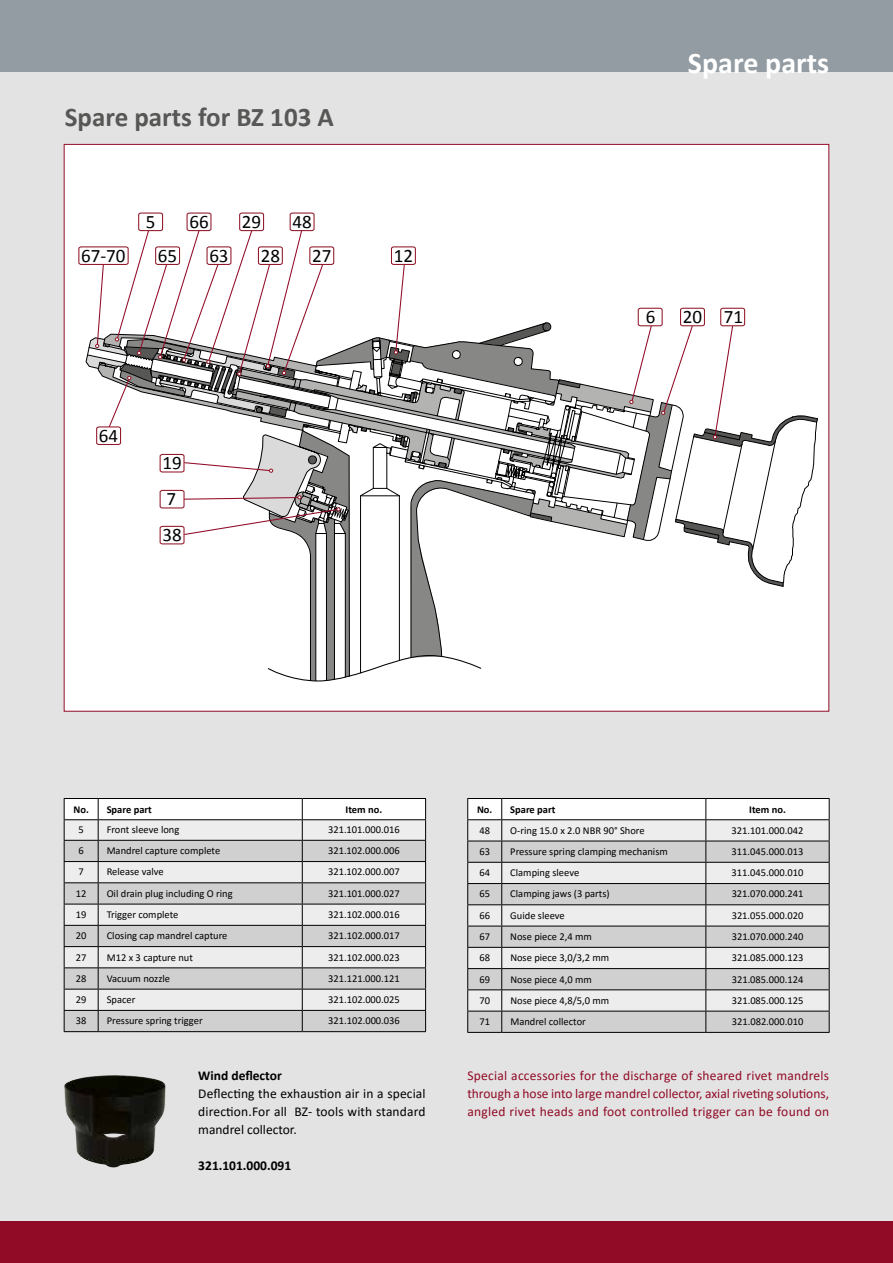
<style>
.page{position:relative;width:893px;height:1263px;background:#fff}
.page>*{position:absolute;margin:0;border:0;box-sizing:border-box;transform-origin:0 0}
.t1{font:700 30px "Calibri";color:#fff}
.t2{font:700 27px "Calibri";color:#575756}
.t3{font:19.05px/36px "Calibri";color:#010203}
.t4{font:13.5px/18px "Calibri";letter-spacing:.02em;color:#910b26;text-align:justify}
.t5{font:13.5px/18px "Calibri";letter-spacing:.005em;color:#000;text-align:justify}
.t6{font:700 13.5px "Calibri";color:#000}
.t7{font:10.5px "Calibri";color:#000}
.t8{font:700 10.5px "Calibri";color:#000}
</style>
<div class="page">
<div style="left:0;top:0;width:893px;height:72px;background:#939ca2"></div>
<div style="left:0;top:1220px;width:893px;height:43px;background:#910b26"></div>
<div style="left:0;top:72px;width:893px;height:1148px;background:#e3e3e3"></div>
<div style="left:64px;top:144px;width:765px;height:567px;background:#fff"></div>
<svg style="left:78px;top:212px;width:740px;height:470px"></svg>
<img style="left:64px;top:1075px;width:102px;height:93px">
<hr style="left:64px;top:1031px;width:34px;height:1px;background:#000">
<hr style="left:98px;top:1031px;width:204px;height:1px;background:#000">
<hr style="left:302px;top:1031px;width:124px;height:1px;background:#000">
<svg style="left:64px;top:798px;width:362px;height:233px"></svg>
<hr style="left:467px;top:1032px;width:35px;height:1px;background:#000">
<hr style="left:502px;top:1032px;width:204px;height:1px;background:#000">
<hr style="left:706px;top:1032px;width:123px;height:1px;background:#000">
<svg style="left:467px;top:798px;width:363px;height:234px"></svg>
<h2 class="t2" style="left:65px;top:98px;width:270px">Spare parts for BZ 103 A</h2>
<h3 class="t3" style="left:146px;top:203px;width:11px">5</h3>
<h3 class="t3" style="left:242px;top:203px;width:21px">29</h3>
<h3 class="t3" style="left:189px;top:203px;width:21px">66</h3>
<h3 class="t3" style="left:292px;top:203px;width:21px">48</h3>
<h3 class="t3" style="left:81px;top:237px;width:46px">67-70</h3>
<h3 class="t3" style="left:158px;top:237px;width:21px">65</h3>
<h3 class="t3" style="left:261px;top:237px;width:21px">28</h3>
<h3 class="t3" style="left:312px;top:237px;width:21px">27</h3>
<h3 class="t3" style="left:394px;top:237px;width:21px">12</h3>
<h3 class="t3" style="left:209px;top:237px;width:21px">63</h3>
<h3 class="t3" style="left:99px;top:417px;width:21px">64</h3>
<h3 class="t3" style="left:162px;top:445px;width:21px">19<br>7<br>38</h3>
<h1 class="t1" style="left:688px;top:42px;width:143px">Spare parts</h1>
<h3 class="t3" style="left:646px;top:299px;width:11px">6</h3>
<h3 class="t3" style="left:683px;top:299px;width:21px">20</h3>
<h3 class="t3" style="left:724px;top:299px;width:21px">71</h3>
<p class="t8" style="left:73px;top:802px;width:80px">No. Spare part</p>
<p class="t8" style="left:346px;top:802px;width:38px">Item no.</p>
<p class="t7" style="left:78px;top:822px;width:7px">5</p>
<p class="t7" style="left:107px;top:822px;width:74px">Front sleeve long</p>
<p class="t7" style="left:328px;top:822px;width:73px">321.101.000.016</p>
<p class="t7" style="left:78px;top:843px;width:7px">6</p>
<p class="t7" style="left:107px;top:843px;width:115px">Mandrel capture complete</p>
<p class="t7" style="left:328px;top:843px;width:73px">321.102.000.006</p>
<p class="t7" style="left:78px;top:865px;width:7px">7</p>
<p class="t7" style="left:107px;top:865px;width:59px">Release valve</p>
<p class="t7" style="left:328px;top:865px;width:73px">321.102.000.007</p>
<p class="t7" style="left:76px;top:886px;width:12px">12</p>
<p class="t7" style="left:107px;top:886px;width:128px">Oil drain plug including O ring</p>
<p class="t7" style="left:328px;top:886px;width:73px">321.101.000.027</p>
<p class="t7" style="left:76px;top:907px;width:12px">19</p>
<p class="t7" style="left:107px;top:907px;width:73px">Trigger complete</p>
<p class="t7" style="left:328px;top:907px;width:73px">321.102.000.016</p>
<p class="t7" style="left:76px;top:928px;width:12px">20</p>
<p class="t7" style="left:107px;top:928px;width:122px">Closing cap mandrel capture</p>
<p class="t7" style="left:328px;top:928px;width:73px">321.102.000.017</p>
<p class="t7" style="left:76px;top:950px;width:12px">27</p>
<p class="t7" style="left:107px;top:950px;width:88px">M12 x 3 capture nut</p>
<p class="t7" style="left:328px;top:950px;width:73px">321.102.000.023</p>
<p class="t7" style="left:76px;top:971px;width:12px">28</p>
<p class="t7" style="left:107px;top:971px;width:65px">Vacuum nozzle</p>
<p class="t7" style="left:328px;top:971px;width:73px">321.121.000.121</p>
<p class="t7" style="left:76px;top:992px;width:12px">29</p>
<p class="t7" style="left:107px;top:992px;width:30px">Spacer</p>
<p class="t7" style="left:328px;top:992px;width:73px">321.102.000.025</p>
<p class="t7" style="left:76px;top:1013px;width:12px">38</p>
<p class="t7" style="left:107px;top:1013px;width:97px">Pressure spring trigger</p>
<p class="t7" style="left:328px;top:1013px;width:73px">321.102.000.036</p>
<p class="t6" style="left:198px;top:1066px;width:85px">Wind deflector</p>
<p class="t5" style="left:198px;top:1084px;width:229px">Deflecting the exhaustion air in a special direction.For all BZ- tools with standard mandrel collector.</p>
<p class="t6" style="left:198px;top:1156px;width:94px">321.101.000.091</p>
<p class="t8" style="left:477px;top:802px;width:80px">No. Spare part</p>
<p class="t8" style="left:749px;top:802px;width:38px">Item no.</p>
<p class="t7" style="left:479px;top:823px;width:12px">48</p>
<p class="t7" style="left:510px;top:823px;width:136px">O-ring 15.0 x 2.0 NBR 90° Shore</p>
<p class="t7" style="left:732px;top:823px;width:73px">321.101.000.042</p>
<p class="t7" style="left:479px;top:844px;width:12px">63</p>
<p class="t7" style="left:510px;top:844px;width:159px">Pressure spring clamping mechanism</p>
<p class="t7" style="left:732px;top:844px;width:73px">311.045.000.013</p>
<p class="t7" style="left:479px;top:865px;width:12px">64</p>
<p class="t7" style="left:510px;top:865px;width:70px">Clamping sleeve</p>
<p class="t7" style="left:732px;top:865px;width:73px">311.045.000.010</p>
<p class="t7" style="left:479px;top:887px;width:12px">65</p>
<p class="t7" style="left:510px;top:887px;width:101px">Clamping jaws (3 parts)</p>
<p class="t7" style="left:732px;top:887px;width:73px">321.070.000.241</p>
<p class="t7" style="left:479px;top:908px;width:12px">66</p>
<p class="t7" style="left:510px;top:908px;width:56px">Guide sleeve</p>
<p class="t7" style="left:732px;top:908px;width:73px">321.055.000.020</p>
<p class="t7" style="left:479px;top:929px;width:12px">67</p>
<p class="t7" style="left:510px;top:929px;width:83px">Nose piece 2,4 mm</p>
<p class="t7" style="left:732px;top:929px;width:73px">321.070.000.240</p>
<p class="t7" style="left:479px;top:950px;width:12px">68</p>
<p class="t7" style="left:510px;top:950px;width:100px">Nose piece 3,0/3,2 mm</p>
<p class="t7" style="left:732px;top:950px;width:73px">321.085.000.123</p>
<p class="t7" style="left:479px;top:972px;width:12px">69</p>
<p class="t7" style="left:510px;top:972px;width:83px">Nose piece 4,0 mm</p>
<p class="t7" style="left:732px;top:972px;width:73px">321.085.000.124</p>
<p class="t7" style="left:479px;top:993px;width:12px">70</p>
<p class="t7" style="left:510px;top:993px;width:100px">Nose piece 4,8/5,0 mm</p>
<p class="t7" style="left:732px;top:993px;width:73px">321.085.000.125</p>
<p class="t7" style="left:479px;top:1014px;width:12px">71</p>
<p class="t7" style="left:510px;top:1014px;width:77px">Mandrel collector</p>
<p class="t7" style="left:732px;top:1014px;width:73px">321.082.000.010</p>
<p class="t4" style="left:467px;top:1066px;width:363px">Special accessories for the discharge of sheared rivet mandrels through a hose into large mandrel collector, axial riveting solutions, angled rivet heads and foot controlled trigger can be found on</p>
</div>
